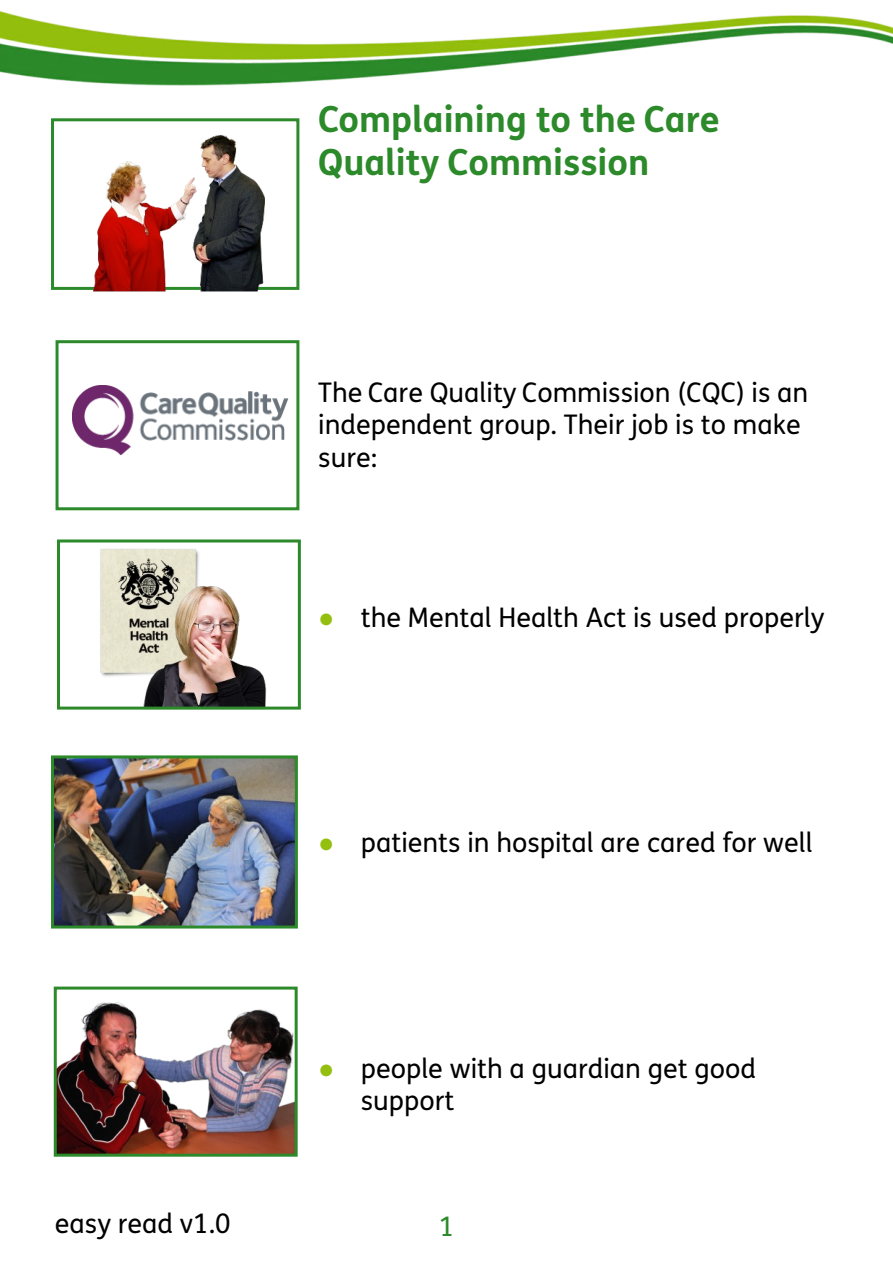
<style>
.page{position:relative;width:893px;height:1263px;background:#fff}
.page>*{position:absolute;margin:0;border:0;box-sizing:border-box;transform-origin:0 0}
.t1{font:700 36px/42.8px "FS Me";color:#2c8a2a}
.t2{font:27px/32.1px "FS Me";color:#000}
.t3{font:27px "FS Me";color:#2c8a2a}
.s1{font-family:"Times New Roman";color:#94bf0e}
</style>
<div class="page">
<img style="left:0;top:11px;width:893px;height:74px">
<div style="left:51px;top:118px;width:248px;height:172px;border:3px solid #2c8a2a"></div>
<div style="left:56px;top:340px;width:243px;height:170px;border:3px solid #2c8a2a"></div>
<img style="left:72px;top:385px;width:217px;height:71px">
<img style="left:100px;top:548px;width:167px;height:158px">
<div style="left:57px;top:539px;width:244px;height:171px;border:3px solid #2c8a2a"></div>
<img style="left:93px;top:135px;width:171px;height:157px">
<img style="left:58px;top:1002px;width:236px;height:151px">
<div style="left:54px;top:986px;width:244px;height:171px;border:3px solid #2c8a2a"></div>
<img style="left:55px;top:759px;width:239px;height:165px">
<div style="left:51px;top:755px;width:247px;height:173px;border:3px solid #2c8a2a"></div>
<h1 class="t1" style="left:318px;top:102px;width:403px">Complaining to the Care<br>Quality Commission</h1>
<p class="t2" style="left:318px;top:380px;width:491px">The Care Quality Commission (CQC) is an independent group. Their job is to make sure:</p>
<p class="t2" style="left:318px;top:604px;width:508px"><span class="s1">●</span> the Mental Health Act is used properly</p>
<p class="t2" style="left:318px;top:830px;width:496px"><span class="s1">●</span> patients in hospital are cared for well</p>
<p class="t2" style="left:361px;top:1055px;width:397px;line-height:32.5px;text-indent:-43px"><span class="s1">●</span> people with a guardian get good support</p>
<p class="t2" style="left:55px;top:1210px;width:177px">easy read v1.0</p>
<p class="t3" style="left:439px;top:1216px;width:17px">1</p>
</div>
